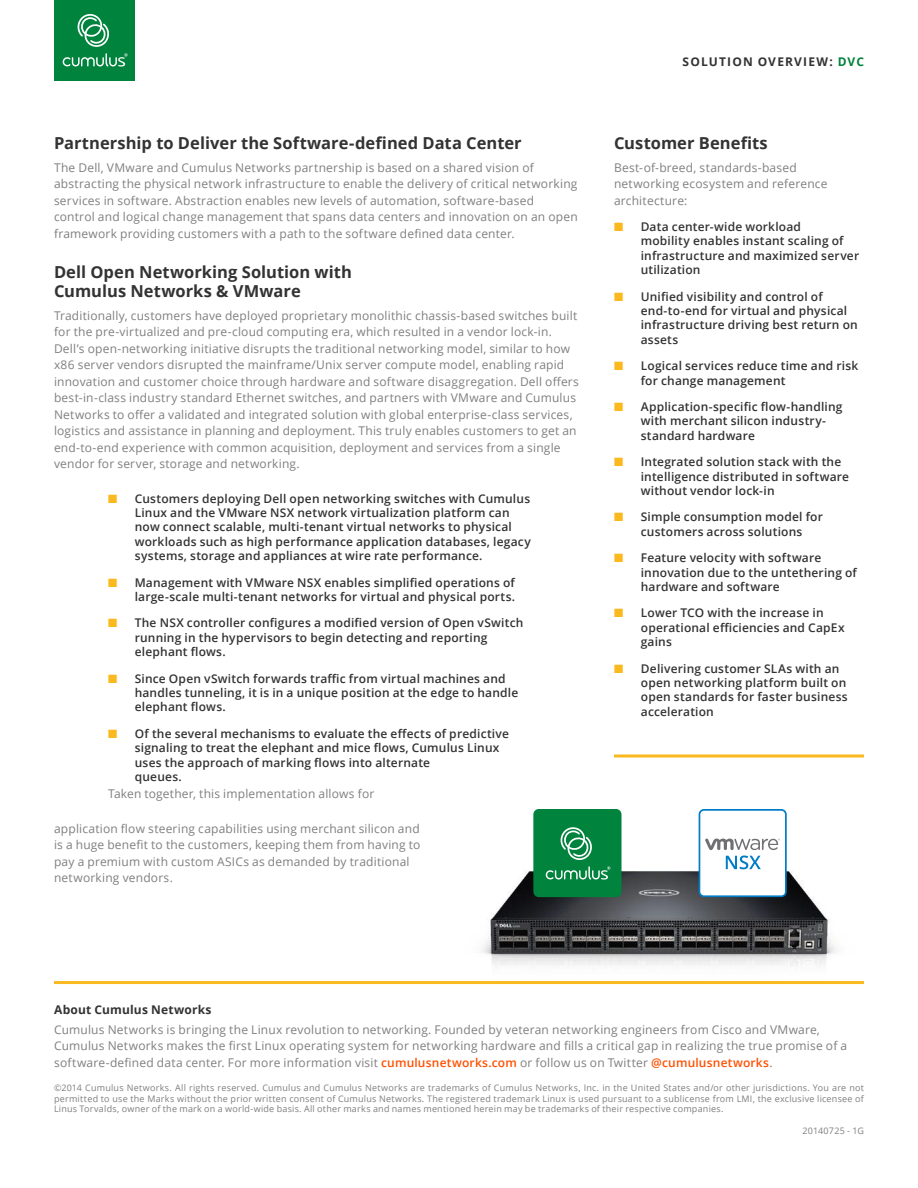
<style>
.page{position:relative;width:918px;height:1188px;background:#fff}
.page>*{position:absolute;margin:0;border:0;box-sizing:border-box;transform-origin:0 0}
.t1{font:700 16.5px/19.8px "Open Sans";color:#333}
.t2{font:12px/16.5px "Open Sans";letter-spacing:.015em;color:#7f7f7f}
.t3{font:600 12px/14.4px "Open Sans";letter-spacing:.015em;color:#333}
.t4{font:700 12px "Open Sans";letter-spacing:.095em;color:#333}
.t5{font:700 12px "Open Sans";letter-spacing:.015em;color:#333}
.t6{font:9px/10.8px "Open Sans";letter-spacing:.025em;color:#7f7f7f;text-align:justify}
.s1{color:#fab91e}
.s2{color:#00833c}
.s3{font-weight:600;color:#ff5000}
</style>
<div class="page">
<div style="left:54px;top:0;width:81px;height:81px;background:#00833c"></div>
<svg style="left:62px;top:14px;width:66px;height:53px"></svg>
<hr style="left:54px;top:981px;width:810px;height:3px;background:#fab91e">
<svg style="left:614px;top:754px;width:250px;height:4px"></svg>
<img style="left:482px;top:860px;width:354px;height:106px">
<div style="left:699px;top:810px;width:87px;height:86px;background:#fff;border-radius:5px"></div>
<div style="left:699px;top:809px;width:88px;height:88px;border:2px solid #007dc5;border-radius:5px"></div>
<div style="left:534px;top:810px;width:87px;height:86px;background:#00833c;border-radius:5px"></div>
<div style="left:533px;top:809px;width:89px;height:88px;border:2px solid #00833c;border-radius:5px"></div>
<svg style="left:705px;top:838px;width:75px;height:12px"></svg>
<svg style="left:726px;top:856px;width:35px;height:13px"></svg>
<svg style="left:546px;top:827px;width:64px;height:53px"></svg>
<h1 class="t1" style="left:54px;top:133px;width:469px">Partnership to Deliver the Software-defined Data Center</h1>
<p class="t2" style="left:54px;top:159px;width:525px">The Dell, VMware and Cumulus Networks partnership is based on a shared vision of abstracting the physical network infrastructure to enable the delivery of critical networking services in software. Abstraction enables new levels of automation, software-based control and logical change management that spans data centers and innovation on an open framework providing customers with a path to the software defined data center.</p>
<h1 class="t1" style="left:54px;top:261px;width:299px">Dell Open Networking Solution with<br>Cumulus Networks &amp; VMware</h1>
<p class="t2" style="left:54px;top:307px;width:526px">Traditionally, customers have deployed proprietary monolithic chassis-based switches built for the pre-virtualized and pre-cloud computing era, which resulted in a vendor lock-in.<br>Dell’s open-networking initiative disrupts the traditional networking model, similar to how x86 server vendors disrupted the mainframe/Unix server compute model, enabling rapid innovation and customer choice through hardware and software disaggregation. Dell offers best-in-class industry standard Ethernet switches, and partners with VMware and Cumulus Networks to offer a validated and integrated solution with global enterprise-class services, logistics and assistance in planning and deployment. This truly enables customers to get an end-to-end experience with common acquisition, deployment and services from a single vendor for server, storage and networking.</p>
<p class="t3" style="left:135px;top:491px;width:398px;text-indent:-27px"><span class="s1">■</span> Customers deploying Dell open networking switches with Cumulus Linux and the VMware NSX network virtualization platform can now connect scalable, multi-tenant virtual networks to physical workloads such as high performance application databases, legacy systems, storage and appliances at wire rate performance.</p>
<p class="t3" style="left:108px;top:575px;width:409px;text-align:right"><span class="s1">■</span> Management with VMware NSX enables simplified operations of large-scale multi-tenant networks for virtual and physical ports.</p>
<p class="t3" style="left:135px;top:616px;width:390px;text-indent:-27px"><span class="s1">■</span> The NSX controller configures a modified version of Open vSwitch running in the hypervisors to begin detecting and reporting elephant flows.</p>
<p class="t3" style="left:135px;top:671px;width:385px;text-indent:-27px"><span class="s1">■</span> Since Open vSwitch forwards traffic from virtual machines and handles tunneling, it is in a unique position at the edge to handle elephant flows.</p>
<p class="t3" style="left:135px;top:726px;width:376px;text-indent:-27px"><span class="s1">■</span> Of the several mechanisms to evaluate the effects of predictive signaling to treat the elephant and mice flows, Cumulus Linux uses the approach of marking flows into alternate<br>queues.</p>
<p class="t2" style="left:108px;top:785px;width:268px">Taken together, this implementation allows for</p>
<p class="t2" style="left:54px;top:820px;width:368px">application flow steering capabilities using merchant silicon and is a huge benefit to the customers, keeping them from having to pay a premium with custom ASICs as demanded by traditional networking vendors.</p>
<p class="t4" style="left:683px;top:53px;width:183px">SOLUTION OVERVIEW: <span class="s2">DVC</span></p>
<h1 class="t1" style="left:614px;top:133px;width:155px">Customer Benefits</h1>
<p class="t2" style="left:614px;top:159px;width:215px">Best-of-breed, standards-based networking ecosystem and reference architecture:</p>
<p class="t3" style="left:641px;top:219px;width:220px;text-indent:-27px"><span class="s1">■</span> Data center-wide workload<br>mobility enables instant scaling of infrastructure and maximized server utilization</p>
<p class="t3" style="left:641px;top:289px;width:219px;text-indent:-27px"><span class="s1">■</span> Unified visibility and control of end-to-end for virtual and physical infrastructure driving best return on assets</p>
<p class="t3" style="left:641px;top:358px;width:219px;text-indent:-27px"><span class="s1">■</span> Logical services reduce time and risk for change management</p>
<p class="t3" style="left:641px;top:399px;width:203px;text-indent:-27px"><span class="s1">■</span> Application-specific flow-handling with merchant silicon industry&shy;standard hardware</p>
<p class="t3" style="left:641px;top:454px;width:210px;text-indent:-27px"><span class="s1">■</span> Integrated solution stack with the intelligence distributed in software without vendor lock-in</p>
<p class="t3" style="left:614px;top:510px;width:210px;text-align:center"><span class="s1">■</span> Simple consumption model for customers across solutions</p>
<p class="t3" style="left:641px;top:550px;width:218px;text-indent:-27px"><span class="s1">■</span> Feature velocity with software innovation due to the untethering of hardware and software</p>
<p class="t3" style="left:641px;top:606px;width:205px;text-indent:-27px"><span class="s1">■</span> Lower TCO with the increase in operational efficiencies and CapEx gains</p>
<p class="t3" style="left:641px;top:661px;width:208px;text-indent:-27px"><span class="s1">■</span> Delivering customer SLAs with an open networking platform built on open standards for faster business acceleration</p>
<p class="t5" style="left:54px;top:1001px;width:159px">About Cumulus Networks</p>
<p class="t2" style="left:54px;top:1021px;width:795px">Cumulus Networks is bringing the Linux revolution to networking. Founded by veteran networking engineers from Cisco and VMware,<br>Cumulus Networks makes the first Linux operating system for networking hardware and fills a critical gap in realizing the true promise of a software-defined data center. For more information visit <span class="s3">cumulusnetworks.com</span> or follow us on Twitter <span class="s3">@cumulusnetworks</span>.</p>
<p class="t6" style="left:54px;top:1082px;width:812px">©2014 Cumulus Networks. All rights reserved. Cumulus and Cumulus Networks are trademarks of Cumulus Networks, Inc. in the United States and/or other jurisdictions. You are not permitted to use the Marks without the prior written consent of Cumulus Networks. The registered trademark Linux is used pursuant to a sublicense from LMI, the exclusive licensee of Linus Torvalds, owner of the mark on a world-wide basis. All other marks and names mentioned herein may be trademarks of their respective companies.</p>
<p class="t6" style="left:802px;top:1125px;width:63px">20140725 - 1G</p>
</div>
